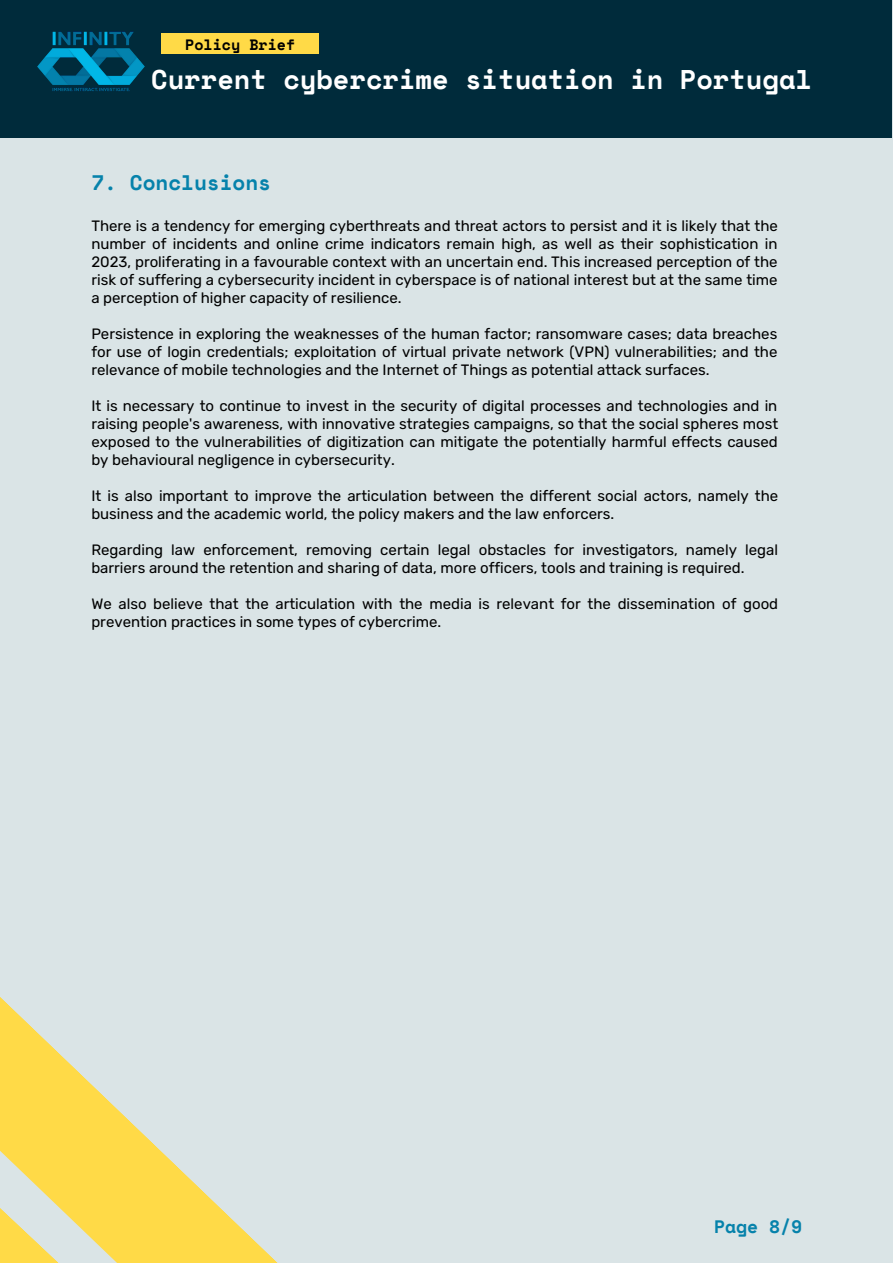
<style>
.page{position:relative;width:893px;height:1264px;background:#fff}
.page>*{position:absolute;margin:0;border:0;box-sizing:border-box;transform-origin:0 0}
.t1{font:700 27px "Space Mono";color:#fff}
.t2{font:700 21px "Space Mono";color:#0682ab}
.t3{font:700 18px "Space Mono";color:#0682ab}
.t4{font:15px/18px "Rubik";color:#000;text-align:justify}
.t5{font:700 15px "Space Mono";color:#000}
</style>
<div class="page">
<div style="left:0;top:0;width:892px;height:1262px;background:#dae4e6"></div>
<div style="left:0;top:0;width:891px;height:137px;background:#002b3b"></div>
<img style="left:37px;top:31px;width:108px;height:60px">
<svg style="left:0;top:997px;width:277px;height:265px"></svg>
<svg style="left:0;top:1083px;width:63px;height:179px"></svg>
<div style="left:162px;top:33px;width:157px;height:21px;background:#ffda47"></div>
<p class="t5" style="left:185px;top:33px;width:112px">Policy Brief</p>
<h1 class="t1" style="left:151px;top:59px;width:662px">Current cybercrime situation in Portugal</h1>
<h2 class="t2" style="left:91px;top:166px;width:181px">7. Conclusions</h2>
<p class="t4" style="left:91px;top:217px;width:688px">There is a tendency for emerging cyberthreats and threat actors to persist and it is likely that the number of incidents and online crime indicators remain high, as well as their sophistication in 2023, proliferating in a favourable context with an uncertain end. This increased perception of the risk of suffering a cybersecurity incident in cyberspace is of national interest but at the same time a perception of higher capacity of resilience.</p>
<p class="t4" style="left:91px;top:325px;width:687px">Persistence in exploring the weaknesses of the human factor; ransomware cases; data breaches for use of login credentials; exploitation of virtual private network (VPN) vulnerabilities; and the relevance of mobile technologies and the Internet of Things as potential attack surfaces.</p>
<p class="t4" style="left:91px;top:397px;width:688px">It is necessary to continue to invest in the security of digital processes and technologies and in raising people's awareness, with innovative strategies campaigns, so that the social spheres most exposed to the vulnerabilities of digitization can mitigate the potentially harmful effects caused by behavioural negligence in cybersecurity.</p>
<p class="t4" style="left:91px;top:487px;width:688px">It is also important to improve the articulation between the different social actors, namely the business and the academic world, the policy makers and the law enforcers.</p>
<p class="t4" style="left:91px;top:541px;width:688px">Regarding law enforcement, removing certain legal obstacles for investigators, namely legal barriers around the retention and sharing of data, more officers, tools and training is required.</p>
<p class="t4" style="left:91px;top:595px;width:688px">We also believe that the articulation with the media is relevant for the dissemination of good prevention practices in some types of cybercrime.</p>
<p class="t3" style="left:714px;top:1212px;width:90px">Page 8/9</p>
</div>
